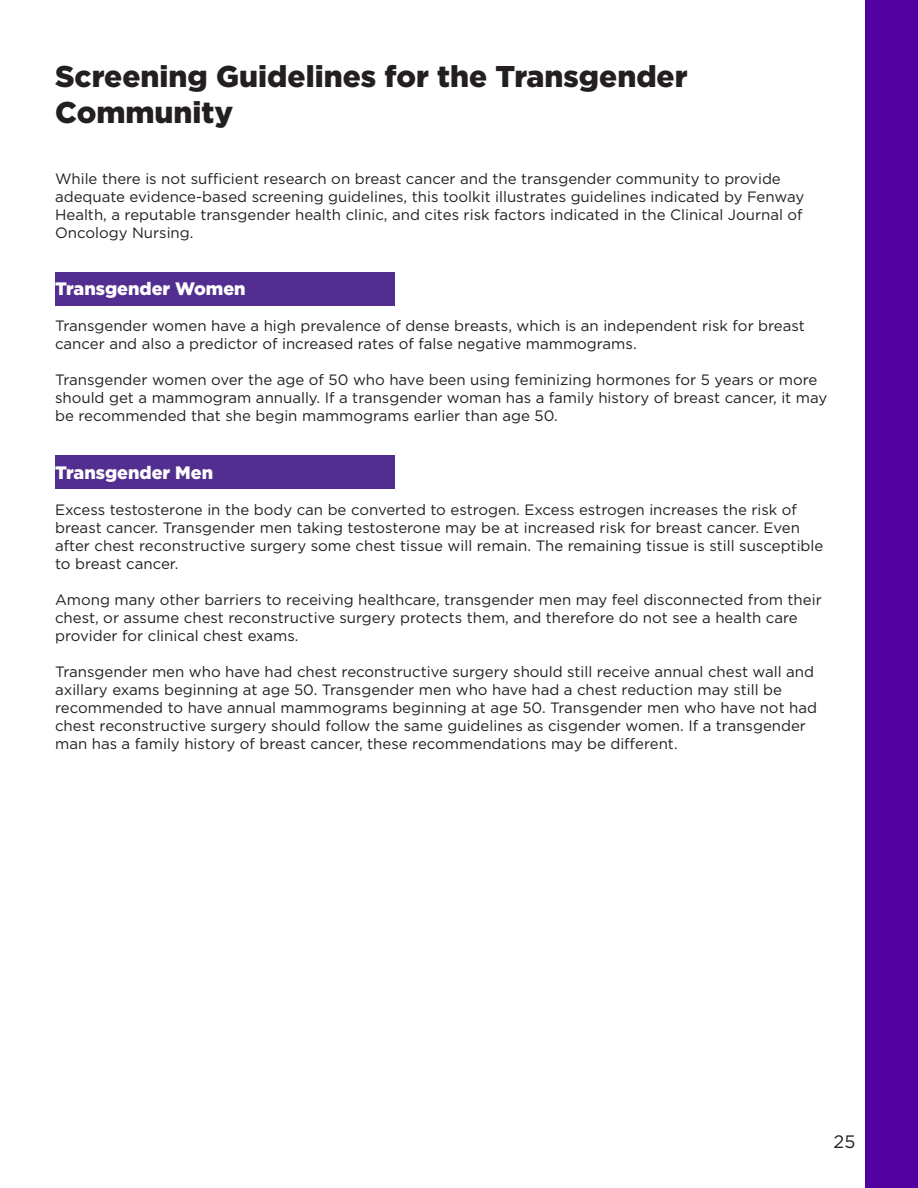
<style>
.page{position:relative;width:918px;height:1188px;background:#fff}
.page>*{position:absolute;margin:0;border:0;box-sizing:border-box;transform-origin:0 0}
.t1{font:900 30px/36px "Gotham";color:#231f20}
.t2{font:900 18px "Gotham";color:#fff}
.t3{font:18px "Gotham";color:#231f20}
.t4{font:15px/18px "Gotham";color:#231f20}
</style>
<div class="page">
<div style="left:55px;top:272px;width:339px;height:33px;background:#532e91"></div>
<div style="left:55px;top:456px;width:339px;height:33px;background:#532e91"></div>
<div style="left:866px;top:0;width:52px;height:1188px;background:#52009f"></div>
<h1 class="t1" style="left:55px;top:58px;width:634px">Screening Guidelines for the Transgender<br>Community</h1>
<p class="t4" style="left:55px;top:169px;width:751px">While there is not sufficient research on breast cancer and the transgender community to provide adequate evidence-based screening guidelines, this toolkit illustrates guidelines indicated by Fenway Health, a reputable transgender health clinic, and cites risk factors indicated in the Clinical Journal of Oncology Nursing.</p>
<p class="t2" style="left:55px;top:277px;width:192px">Transgender Women</p>
<p class="t4" style="left:55px;top:317px;width:751px">Transgender women have a high prevalence of dense breasts, which is an independent risk for breast cancer and also a predictor of increased rates of false negative mammograms.</p>
<p class="t4" style="left:55px;top:371px;width:774px">Transgender women over the age of 50 who have been using feminizing hormones for 5 years or more should get a mammogram annually. If a transgender woman has a family history of breast cancer, it may be recommended that she begin mammograms earlier than age 50.</p>
<p class="t2" style="left:55px;top:460px;width:160px">Transgender Men</p>
<p class="t4" style="left:55px;top:500px;width:770px">Excess testosterone in the body can be converted to estrogen. Excess estrogen increases the risk of breast cancer. Transgender men taking testosterone may be at increased risk for breast cancer. Even after chest reconstructive surgery some chest tissue will remain. The remaining tissue is still susceptible to breast cancer.</p>
<p class="t4" style="left:55px;top:590px;width:768px">Among many other barriers to receiving healthcare, transgender men may feel disconnected from their chest, or assume chest reconstructive surgery protects them, and therefore do not see a health care provider for clinical chest exams.</p>
<p class="t4" style="left:55px;top:662px;width:764px">Transgender men who have had chest reconstructive surgery should still receive annual chest wall and axillary exams beginning at age 50. Transgender men who have had a chest reduction may still be recommended to have annual mammograms beginning at age 50. Transgender men who have not had chest reconstructive surgery should follow the same guidelines as cisgender women. If a transgender man has a family history of breast cancer, these recommendations may be different.</p>
<p class="t3" style="left:834px;top:1131px;width:23px">25</p>
</div>
